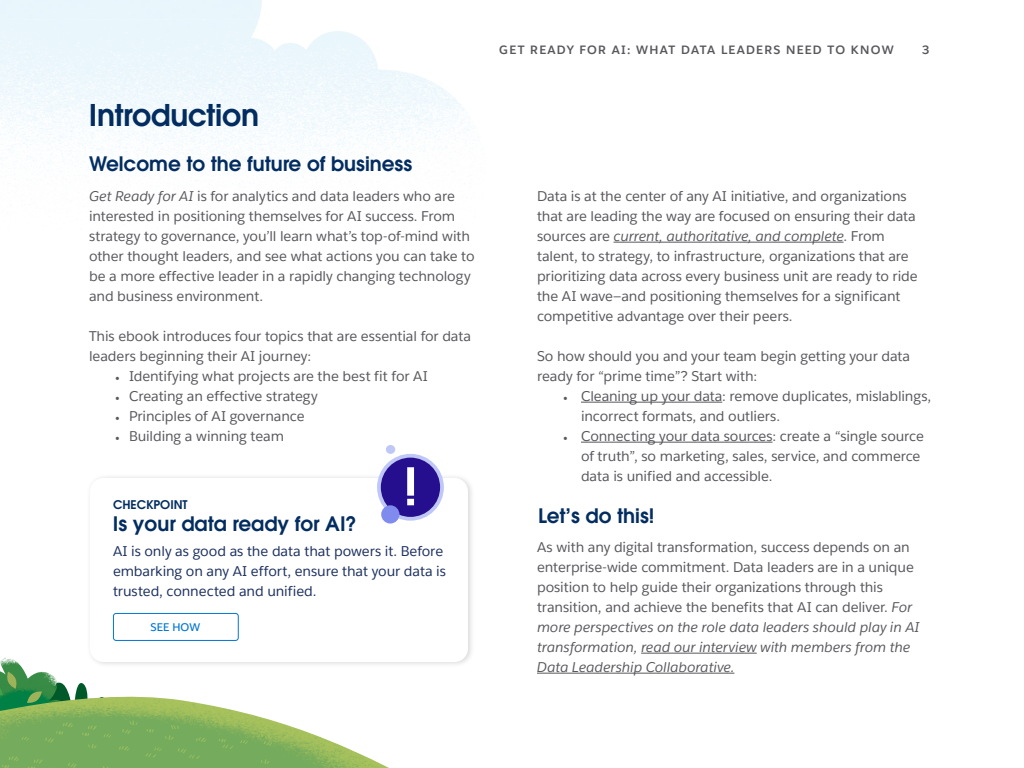
<style>
.page{position:relative;width:1024px;height:768px;background:#fff}
.page>*{position:absolute;margin:0;border:0;box-sizing:border-box;transform-origin:0 0}
.t1{font:30px "Avant Garde For Salesforce Dm";letter-spacing:-.01em;color:#032d60}
.t2{font:20px "Avant Garde For Salesforce Dm";color:#032d60}
.t3{font:14px/20px "Salesforce Sans";letter-spacing:-.01em;color:#59575c}
.t4{font:14px/20px "Salesforce Sans";letter-spacing:-.005em;color:#1d315f}
.t5{font:700 12px "Salesforce Sans";letter-spacing:.11em;color:#59575c}
.t6{font:12px "Avant Garde For Salesforce Dm";color:#032d60}
.t7{font:600 10.9px "Salesforce Sans";letter-spacing:.01em;color:#0176d3}
.s1{font-style:italic}
.s2{font-family:"Minion Pro";font-size:12px}
</style>
<div class="page">
<img style="left:0;top:658px;width:24px;height:12px">
<img style="left:138px;top:697px;width:94px;height:13px">
<img style="left:349px;top:749px;width:40px;height:19px">
<img style="left:138px;top:710px;width:211px;height:58px">
<svg style="left:260px;top:759px;width:10px;height:5px"></svg>
<svg style="left:146px;top:729px;width:8px;height:4px"></svg>
<svg style="left:178px;top:748px;width:23px;height:11px"></svg>
<svg style="left:196px;top:737px;width:11px;height:5px"></svg>
<svg style="left:165px;top:735px;width:9px;height:5px"></svg>
<svg style="left:170px;top:725px;width:9px;height:4px"></svg>
<svg style="left:145px;top:747px;width:18px;height:10px"></svg>
<svg style="left:264px;top:741px;width:9px;height:5px"></svg>
<svg style="left:240px;top:740px;width:9px;height:4px"></svg>
<svg style="left:219px;top:739px;width:15px;height:10px"></svg>
<svg style="left:0;top:670px;width:138px;height:98px;background:#84b471"></svg>
<hr style="left:614px;top:242px;width:230px;height:1px;background:#59575c">
<hr style="left:581px;top:402px;width:141px;height:1px;background:#59575c">
<hr style="left:581px;top:442px;width:192px;height:1px;background:#59575c">
<hr style="left:641px;top:653px;width:116px;height:1px;background:#59575c">
<hr style="left:537px;top:673px;width:197px;height:1px;background:#59575c">
<div style="left:86px;top:473px;width:390px;height:195px;background:#000;opacity:.15"></div>
<div style="left:90px;top:478px;width:378px;height:184px;background:#fff;border-radius:13px"></div>
<div style="left:379px;top:456px;width:63px;height:63px;background:#260f8f;border-radius:50%"></div>
<div style="left:377px;top:454px;width:67px;height:67px;border:4px solid #bec7f6;border-radius:50%"></div>
<svg style="left:407px;top:467px;width:7px;height:38px"></svg>
<div style="left:381px;top:505px;width:18px;height:19px;background:#7f8ced;border-radius:50%"></div>
<div style="left:386px;top:445px;width:9px;height:9px;background:#bec7f6;border-radius:50%"></div>
<div style="left:113px;top:613px;width:126px;height:28px;border:1px solid #0176d3;border-radius:3px"></div>
<h1 class="t1" style="left:89px;top:103px;width:172px">Introduction</h1>
<h2 class="t2" style="left:89px;top:156px;width:325px">Welcome to the future of business</h2>
<p class="t3" style="left:89px;top:187px;width:387px"><span class="s1">Get Ready for AI</span> is for analytics and data leaders who are interested in positioning themselves for AI success . From strategy to governance, you’ll learn what’s top-of-mind with other thought leaders, and see what actions you can take to be a more effective leader in a rapidly changing technology and business environment .</p>
<p class="t3" style="left:89px;top:327px;width:384px">This ebook introduces four topics that are essential for data leaders beginning their AI journey:</p>
<p class="t3" style="left:115px;top:367px;width:314px"><span class="s2">•</span> Identifying what projects are the best fit for AI</p>
<p class="t3" style="left:115px;top:387px;width:204px"><span class="s2">•</span> Creating an effective strategy</p>
<p class="t3" style="left:115px;top:407px;width:191px"><span class="s2">•</span> Principles of AI governance</p>
<p class="t3" style="left:115px;top:427px;width:171px"><span class="s2">•</span> Building a winning team</p>
<p class="t6" style="left:113px;top:500px;width:76px">CHECKPOINT</p>
<h2 class="t2" style="left:113px;top:516px;width:245px">Is your data ready for AI?</h2>
<p class="t4" style="left:113px;top:542px;width:335px">AI is only as good as the data that powers it . Before embarking on any AI effort, ensure that your data is trusted, connected and unified .</p>
<p class="t7" style="left:151px;top:621px;width:51px">SEE HOW</p>
<p class="t5" style="left:499px;top:43px;width:396px">GET READY FOR AI: WHAT DATA LEADERS NEED TO KNOW</p>
<p class="t5" style="left:922px;top:42px;width:9px">3</p>
<p class="t3" style="left:537px;top:187px;width:382px">Data is at the center of any AI initiative, and organizations that are leading the way are focused on ensuring their data sources are <span class="s1">current, authoritative, and complete</span> . From talent, to strategy, to infrastructure, organizations that are prioritizing data across every business unit are ready to ride the AI wave—and positioning themselves for a significant competitive advantage over their peers .</p>
<p class="t3" style="left:537px;top:347px;width:375px">So how should you and your team begin getting your data ready for “prime time”? Start with:</p>
<p class="t3" style="left:581px;top:387px;width:352px;text-indent:-18px"><span class="s2">•</span> Cleaning up your data: remove duplicates, mislablings, incorrect formats, and outliers .</p>
<p class="t3" style="left:581px;top:427px;width:344px;text-indent:-18px"><span class="s2">•</span> Connecting your data sources: create a “single source of truth”, so marketing, sales, service, and commerce data is unified and accessible .</p>
<h2 class="t2" style="left:538px;top:508px;width:118px">Let’s do this!</h2>
<p class="t3" style="left:537px;top:538px;width:384px">As with any digital transformation, success depends on an enterprise-wide commitment . Data leaders are in a unique position to help guide their organizations through this transition, and achieve the benefits that AI can deliver . <span class="s1">For more perspectives on the role data leaders should play in AI transformation, read our interview with members from the Data Leadership Collaborative.</span></p>
</div>
